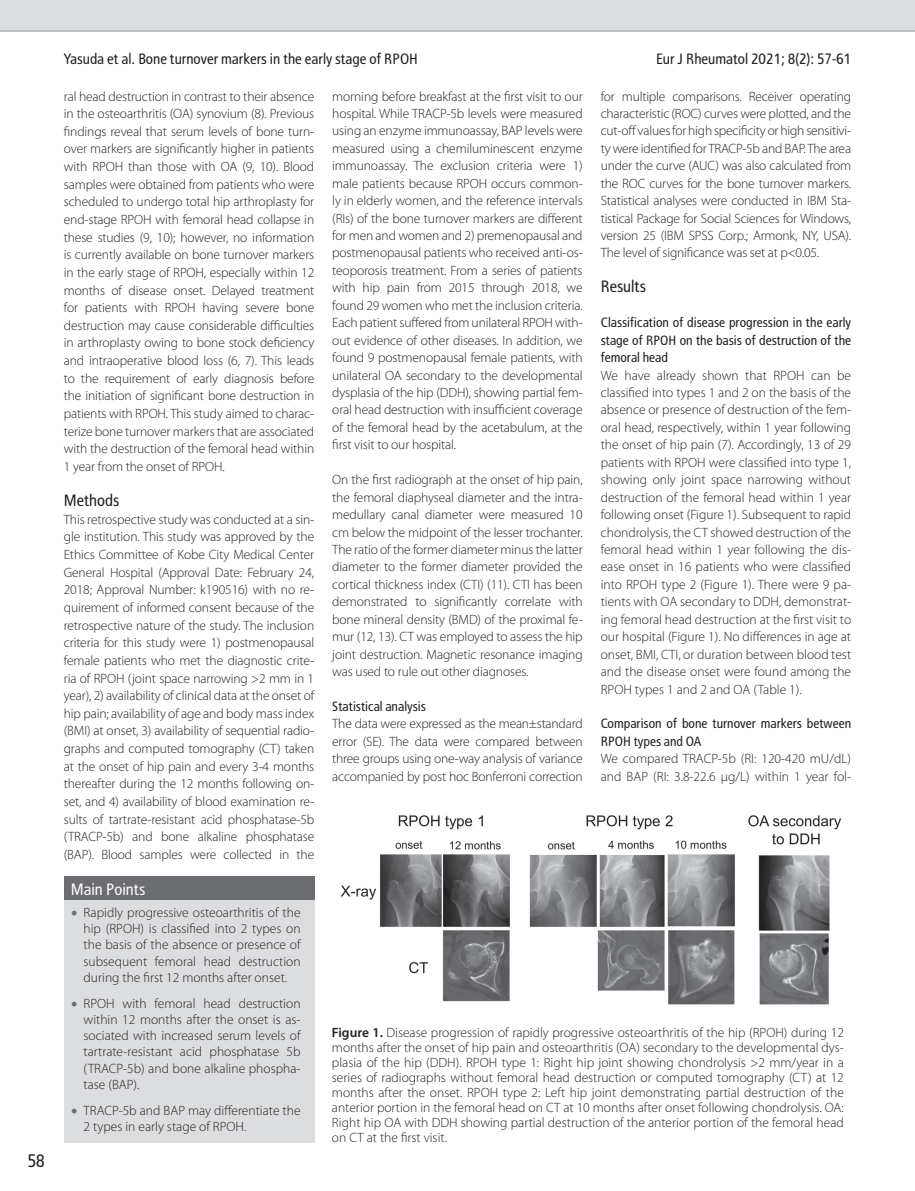
<style>
.page{position:relative;width:915px;height:1191px;background:#fff}
.page>*{position:absolute;margin:0;border:0;box-sizing:border-box;transform-origin:0 0}
.t1{font:18px "Rotokas";color:#231f20}
.t2{font:16.5px "Rotokas";color:#231f20}
.t3{font:16.5px "Rotokas";color:#fff}
.t4{font:15px "Rotokas";color:#231f20}
.t5{font:300 13.5px/17.4px "Myriad Pro";letter-spacing:-.01em;color:#231f20;text-align:justify}
.t6{font:13.5px/17.4px "Rotokas";color:#231f20;text-align:justify}
.s1{font-family:"Minion Pro";font-weight:400;font-size:18px;color:#6c6d70}
.s2{font-weight:600}
</style>
<div class="page">
<div style="left:0;top:0;width:914px;height:31px;background:#dcdddf"></div>
<div style="left:64px;top:876px;width:250px;height:266px;background:#dcdddf"></div>
<div style="left:64px;top:876px;width:250px;height:24px;background:#6c6d70"></div>
<img style="left:340px;top:815px;width:502px;height:190px">
<p class="t1" style="left:28px;top:1150px;width:19px">58</p>
<p class="t4" style="left:64px;top:49px;width:355px">Yasuda et al. Bone turnover markers in the early stage of RPOH</p>
<p class="t5" style="left:64px;top:87px;width:252px">ral head destruction in contrast to their absence in the osteoarthritis (OA) synovium (8). Previous findings reveal that serum levels of bone turn&shy;over markers are significantly higher in patients with RPOH than those with OA (9, 10). Blood samples were obtained from patients who were scheduled to undergo total hip arthroplasty for end-stage RPOH with femoral head collapse in these studies (9, 10); however, no information is currently available on bone turnover markers in the early stage of RPOH, especially within 12 months of disease onset. Delayed treatment for patients with RPOH having severe bone destruction may cause considerable difficulties in arthroplasty owing to bone stock deficiency and intraoperative blood loss (6, 7). This leads to the requirement of early diagnosis before the initiation of significant bone destruction in patients with RPOH. This study aimed to charac&shy;terize bone turnover markers that are associated with the destruction of the femoral head within 1 year from the onset of RPOH.</p>
<p class="t2" style="left:64px;top:490px;width:57px">Methods</p>
<p class="t5" style="left:64px;top:510px;width:252px">This retrospective study was conducted at a sin&shy;gle institution. This study was approved by the Ethics Committee of Kobe City Medical Center General Hospital (Approval Date: February 24, 2018; Approval Number: k190516) with no re&shy;quirement of informed consent because of the retrospective nature of the study. The inclusion criteria for this study were 1) postmenopausal female patients who met the diagnostic crite&shy;ria of RPOH (joint space narrowing &gt;2 mm in 1 year), 2) availability of clinical data at the onset of hip pain; availability of age and body mass index (BMI) at onset, 3) availability of sequential radio&shy;graphs and computed tomography (CT) taken at the onset of hip pain and every 3-4 months thereafter during the 12 months following on&shy;set, and 4) availability of blood examination re&shy;sults of tartrate-resistant acid phosphatase-5b (TRACP-5b) and bone alkaline phosphatase (BAP). Blood samples were collected in the</p>
<p class="t5" style="left:332px;top:87px;width:252px">morning before breakfast at the first visit to our hospital. While TRACP-5b levels were measured using an enzyme immunoassay, BAP levels were measured using a chemiluminescent enzyme immunoassay. The exclusion criteria were 1) male patients because RPOH occurs common&shy;ly in elderly women, and the reference intervals (RIs) of the bone turnover markers are different for men and women and 2) premenopausal and postmenopausal patients who received anti-os&shy;teoporosis treatment. From a series of patients with hip pain from 2015 through 2018, we found 29 women who met the inclusion criteria.<br>Each patient suffered from unilateral RPOH with&shy;out evidence of other diseases. In addition, we found 9 postmenopausal female patients, with unilateral OA secondary to the developmental dysplasia of the hip (DDH), showing partial fem&shy;oral head destruction with insufficient coverage of the femoral head by the acetabulum, at the first visit to our hospital.</p>
<p class="t5" style="left:332px;top:471px;width:252px">On the first radiograph at the onset of hip pain, the femoral diaphyseal diameter and the intra&shy;medullary canal diameter were measured 10 cm below the midpoint of the lesser trochanter.<br>The ratio of the former diameter minus the latter diameter to the former diameter provided the cortical thickness index (CTI) (11). CTI has been demonstrated to significantly correlate with bone mineral density (BMD) of the proximal fe&shy;mur (12, 13). CT was employed to assess the hip joint destruction. Magnetic resonance imaging was used to rule out other diagnoses.</p>
<p class="t6" style="left:332px;top:697px;width:95px">Statistical analysis</p>
<p class="t5" style="left:332px;top:715px;width:252px">The data were expressed as the mean±standard error (SE). The data were compared between three groups using one-way analysis of variance accompanied by post hoc Bonferroni correction</p>
<p class="t4" style="left:655px;top:49px;width:196px">Eur J Rheumatol 2021; 8(2): 57-61</p>
<p class="t5" style="left:600px;top:87px;width:252px">for multiple comparisons. Receiver operating characteristic (ROC) curves were plotted, and the cut-off values for high specificity or high sensitivi&shy;ty were identified for TRACP-5b and BAP. The area under the curve (AUC) was also calculated from the ROC curves for the bone turnover markers.<br>Statistical analyses were conducted in IBM Sta&shy;tistical Package for Social Sciences for Windows, version 25 (IBM SPSS Corp.; Armonk, NY, USA).<br>The level of significance was set at p&lt;0.05.</p>
<p class="t2" style="left:600px;top:276px;width:47px">Results</p>
<p class="t6" style="left:600px;top:313px;width:252px">Classification of disease progression in the early stage of RPOH on the basis of destruction of the femoral head</p>
<p class="t5" style="left:600px;top:366px;width:252px">We have already shown that RPOH can be classified into types 1 and 2 on the basis of the absence or presence of destruction of the fem&shy;oral head, respectively, within 1 year following the onset of hip pain (7). Accordingly, 13 of 29 patients with RPOH were classified into type 1, showing only joint space narrowing without destruction of the femoral head within 1 year following onset (Figure 1). Subsequent to rapid chondrolysis, the CT showed destruction of the femoral head within 1 year following the dis&shy;ease onset in 16 patients who were classified into RPOH type 2 (Figure 1). There were 9 pa&shy;tients with OA secondary to DDH, demonstrat&shy;ing femoral head destruction at the first visit to our hospital (Figure 1). No differences in age at onset, BMI, CTI, or duration between blood test and the disease onset were found among the RPOH types 1 and 2 and OA (Table 1).</p>
<p class="t6" style="left:600px;top:714px;width:252px">Comparison of bone turnover markers between<br>RPOH types and OA</p>
<p class="t5" style="left:600px;top:750px;width:252px">We compared TRACP-5b (RI: 120-420 mU/dL) and BAP (RI: 3.8-22.6 μg/L) within 1 year fol-</p>
<p class="t3" style="left:71px;top:879px;width:76px">Main Points</p>
<p class="t5" style="left:84px;top:904px;width:218px;line-height:16.2px;text-indent:-13px"><span class="s1">•</span> Rapidly progressive osteoarthritis of the hip (RPOH) is classified into 2 types on the basis of the absence or presence of subsequent femoral head destruction during the first 12 months after onset.</p>
<p class="t5" style="left:84px;top:995px;width:218px;line-height:16.2px;text-indent:-13px"><span class="s1">•</span> RPOH with femoral head destruction within 12 months after the onset is as&shy;sociated with increased serum levels of tartrate-resistant acid phosphatase 5b (TRACP-5b) and bone alkaline phospha&shy;tase (BAP).</p>
<p class="t5" style="left:84px;top:1101px;width:218px;line-height:16.2px;text-indent:-13px"><span class="s1">•</span> TRACP-5b and BAP may differentiate the<br>2 types in early stage of RPOH.</p>
<p class="t5" style="left:332px;top:1025px;width:513px;line-height:15px"><span class="s2">Figure 1.</span> Disease progression of rapidly progressive osteoarthritis of the hip (RPOH) during 12 months after the onset of hip pain and osteoarthritis (OA) secondary to the developmental dys&shy;plasia of the hip (DDH). RPOH type 1: Right hip joint showing chondrolysis &gt;2 mm/year in a series of radiographs without femoral head destruction or computed tomography (CT) at 12 months after the onset. RPOH type 2: Left hip joint demonstrating partial destruction of the anterior portion in the femoral head on CT at 10 months after onset following chondrolysis. OA:<br>Right hip OA with DDH showing partial destruction of the anterior portion of the femoral head on CT at the first visit.</p>
</div>
